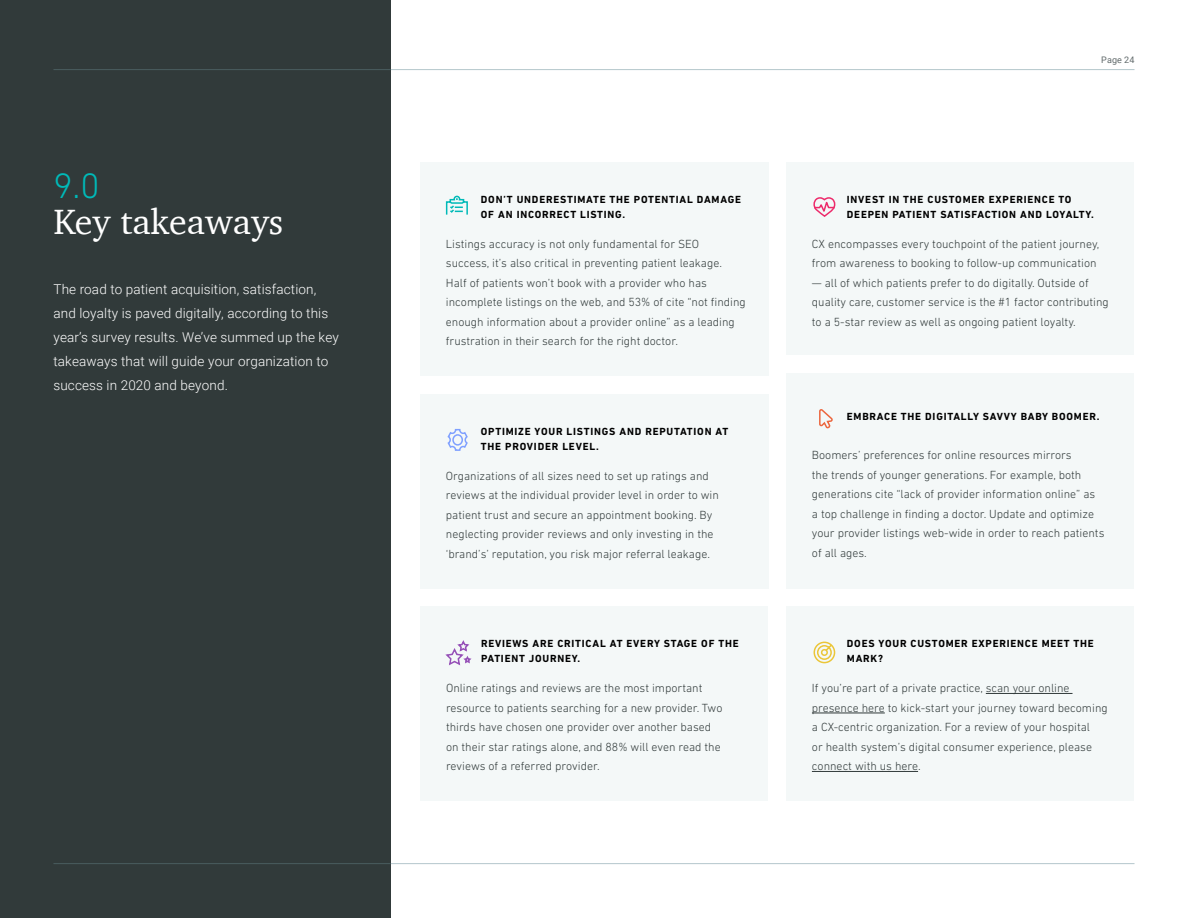
<style>
.page{position:relative;width:1188px;height:918px;background:#fff}
.page>*{position:absolute;margin:0;border:0;box-sizing:border-box;transform-origin:0 0}
.t1{font:36px "Charter";color:#fff}
.t2{font:300 36px "DIN Next LT Pro";color:#00bab8}
.Header_Footer{font:300 13.5px/24px "Roboto";letter-spacing:.01em;color:#fff}
.Header_Footer-2{font:300 12px/19.5px "DIN Next LT Pro";color:#313a3a}
.Header_Footer-3{font:700 10.5px/15px "DIN Next LT Pro";letter-spacing:.075em;color:#000}
.t3{font:9px "Roboto";letter-spacing:.01em;color:#616a6b}
</style>
<div class="page">
<hr style="left:53px;top:863px;width:1082px;height:1px;background:#b4c7cc">
<hr style="left:53px;top:69px;width:1082px;height:1px;background:#b4c7cc">
<div style="left:0;top:0;width:391px;height:918px;background:#313a3a"></div>
<hr style="left:53px;top:69px;width:338px;height:1px;background:#b4c7cc">
<hr style="left:53px;top:863px;width:338px;height:1px;background:#b4c7cc">
<div style="left:420px;top:162px;width:348px;height:214px;background:#f4f8f8"></div>
<div style="left:420px;top:606px;width:348px;height:195px;background:#f4f8f8"></div>
<svg style="left:445px;top:195px;width:23px;height:20px"></svg>
<div style="left:420px;top:394px;width:348px;height:194px;background:#f4f8f8"></div>
<div style="left:786px;top:606px;width:348px;height:195px;background:#f4f8f8"></div>
<hr style="left:986px;top:693px;width:87px;height:1px;background:#313a3a">
<hr style="left:812px;top:713px;width:73px;height:1px;background:#313a3a">
<hr style="left:812px;top:771px;width:106px;height:1px;background:#313a3a">
<svg style="left:447px;top:428px;width:21px;height:23px"></svg>
<svg style="left:445px;top:640px;width:27px;height:26px"></svg>
<svg style="left:813px;top:641px;width:23px;height:23px"></svg>
<div style="left:786px;top:373px;width:348px;height:215px;background:#f4f8f8"></div>
<div style="left:786px;top:162px;width:348px;height:193px;background:#f4f8f8"></div>
<svg style="left:813px;top:197px;width:23px;height:20px"></svg>
<svg style="left:819px;top:409px;width:14px;height:20px"></svg>
<p class="t2" style="left:53px;top:165px;width:48px">9.0</p>
<p class="t1" style="left:53px;top:191px;width:231px">Key takeaways</p>
<p class="Header_Footer" style="left:53px;top:277px;width:287px">The road to patient acquisition, satisfaction, and loyalty is paved digitally, according to this year’s survey results. We’ve summed up the key takeaways that will guide your organization to success in 2020 and beyond.</p>
<p class="Header_Footer-3" style="left:481px;top:192px;width:262px">DON’T UNDERESTIMATE THE POTENTIAL DAMAGE<br>OF AN INCORRECT LISTING.</p>
<p class="Header_Footer-2" style="left:446px;top:234px;width:301px">Listings accuracy is not only fundamental for SEO<br>success, it’s also critical in preventing patient leakage.<br>Half of patients won’t book with a provider who has incomplete listings on the web, and 53% of cite “not finding enough information about a provider online” as a leading frustration in their search for the right doctor.</p>
<p class="Header_Footer-3" style="left:481px;top:424px;width:249px">OPTIMIZE YOUR LISTINGS AND REPUTATION AT<br>THE PROVIDER LEVEL.</p>
<p class="Header_Footer-2" style="left:446px;top:466px;width:275px">Organizations of all sizes need to set up ratings and reviews at the individual provider level in order to win patient trust and secure an appointment booking. By neglecting provider reviews and only investing in the ‘brand’s’ reputation, you risk major referral leakage.</p>
<p class="Header_Footer-3" style="left:481px;top:636px;width:259px">REVIEWS ARE CRITICAL AT EVERY STAGE OF THE<br>PATIENT JOURNEY.</p>
<p class="Header_Footer-2" style="left:446px;top:678px;width:278px">Online ratings and reviews are the most important resource to patients searching for a new provider. Two thirds have chosen one provider over another based on their star ratings alone, and 88% will even read the reviews of a referred provider.</p>
<p class="t3" style="left:1101px;top:54px;width:35px">Page 24</p>
<p class="Header_Footer-3" style="left:847px;top:192px;width:249px">INVEST IN THE CUSTOMER EXPERIENCE TO<br>DEEPEN PATIENT SATISFACTION AND LOYALTY.</p>
<p class="Header_Footer-2" style="left:812px;top:234px;width:289px">CX encompasses every touchpoint of the patient journey, from awareness to booking to follow-up communication</p>
<p class="Header_Footer-2" style="left:812px;top:273px;width:298px">— all of which patients prefer to do digitally. Outside of quality care, customer service is the #1 factor contributing to a 5-star review as well as ongoing patient loyalty.</p>
<p class="Header_Footer-3" style="left:847px;top:409px;width:254px">EMBRACE THE DIGITALLY SAVVY BABY BOOMER.</p>
<p class="Header_Footer-2" style="left:812px;top:445px;width:294px">Boomers’ preferences for online resources mirrors<br>the trends of younger generations. For example, both generations cite “lack of provider information online” as<br>a top challenge in finding a doctor. Update and optimize your provider listings web-wide in order to reach patients of all ages.</p>
<p class="Header_Footer-3" style="left:847px;top:636px;width:248px">DOES YOUR CUSTOMER EXPERIENCE MEET THE<br>MARK?</p>
<p class="Header_Footer-2" style="left:812px;top:678px;width:297px">If you’re part of a private practice, scan your online presence here to kick-start your journey toward becoming a CX-centric organization. For a review of your hospital<br>or health system’s digital consumer experience, please connect with us here.</p>
</div>
